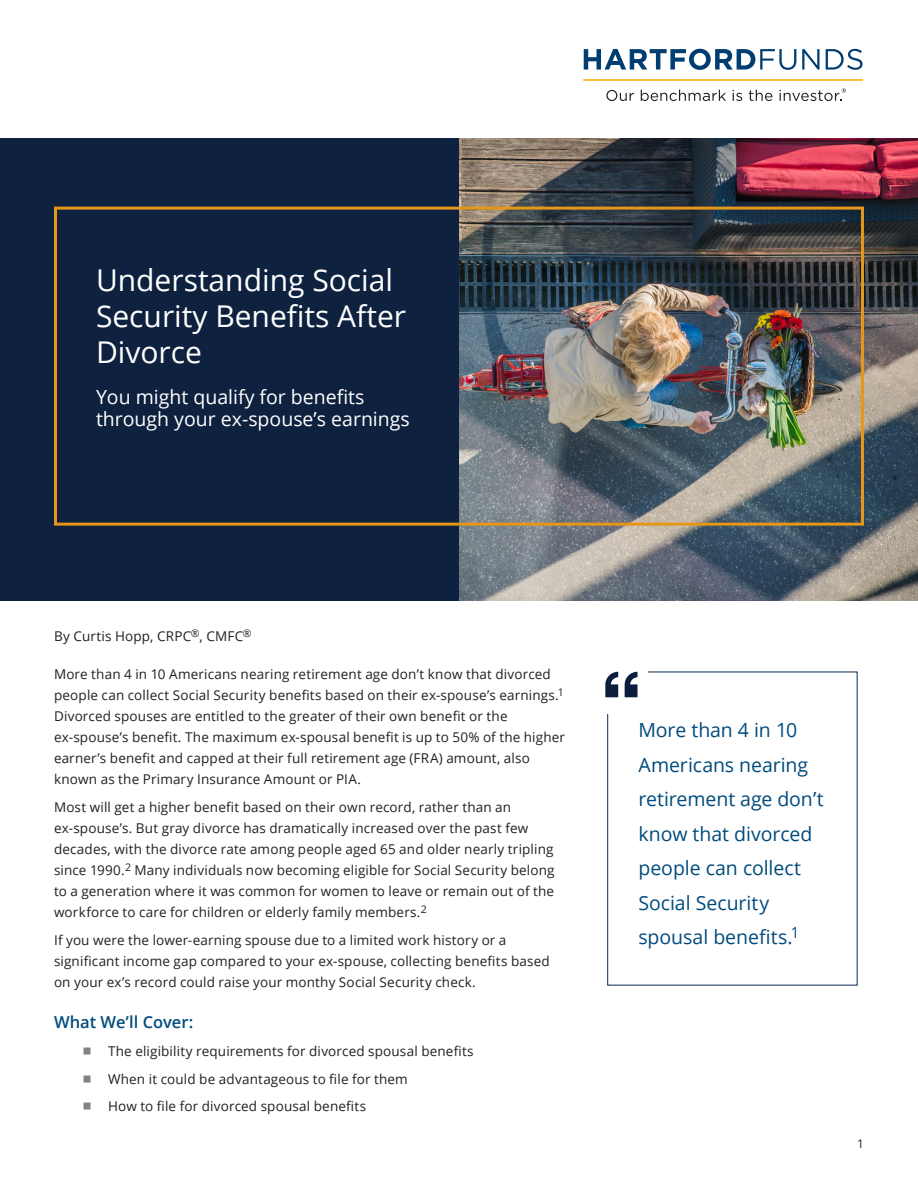
<style>
.page{position:relative;width:918px;height:1188px;background:#fff}
.page>*{position:absolute;margin:0;border:0;box-sizing:border-box;transform-origin:0 0}
.heading{font:30px/36px "Open Sans";color:#fff}
.text{font:19.5px/34.5px "Open Sans";letter-spacing:-.005em;color:#004b7d}
.heading-2{font:19.5px/22.5px "Open Sans";color:#fff}
.text-2{font:600 16.5px "Open Sans";color:#004b7d}
.text-3{font:13.5px/21px "Open Sans";letter-spacing:.01em;color:#231f20}
.Quote_Don{font:12px "Open Sans";color:#231f20}
</style>
<div class="page">
<svg style="left:584px;top:49px;width:212px;height:21px"></svg>
<svg style="left:802px;top:49px;width:18px;height:21px"></svg>
<svg style="left:826px;top:49px;width:37px;height:21px"></svg>
<hr style="left:583px;top:79px;width:280px;height:2px;background:#ffa700">
<svg style="left:606px;top:90px;width:28px;height:11px"></svg>
<svg style="left:641px;top:90px;width:85px;height:11px"></svg>
<svg style="left:733px;top:90px;width:9px;height:11px"></svg>
<svg style="left:749px;top:90px;width:23px;height:11px"></svg>
<svg style="left:779px;top:88px;width:67px;height:13px"></svg>
<img style="left:459px;top:138px;width:459px;height:462px">
<div style="left:0;top:138px;width:459px;height:462px;background:#0e213f"></div>
<div style="left:54px;top:207px;width:810px;height:319px;border:3px solid #e69618"></div>
<svg style="left:625px;top:672px;width:13px;height:25px"></svg>
<svg style="left:605px;top:672px;width:13px;height:25px"></svg>
<p class="heading" style="left:96px;top:261px;width:312px">Understanding Social<br>Security Benefits After<br>Divorce</p>
<p class="heading-2" style="left:96px;top:385px;width:315px">You might qualify for benefits through your ex-spouse’s earnings</p>
<p class="text-3" style="left:54px;top:625px;width:199px">By Curtis Hopp, CRPC<sup>®</sup>, CMFC<sup>®</sup></p>
<p class="text-3" style="left:54px;top:664px;width:513px">More than 4 in 10 Americans nearing retirement age don’t know that divorced people can collect Social Security benefits based on their ex-spouse’s earnings.<sup>1<br></sup>Divorced spouses are entitled to the greater of their own benefit or the ex-spouse’s benefit. The maximum ex-spousal benefit is up to 50% of the higher earner’s benefit and capped at their full retirement age (FRA) amount, also known as the Primary Insurance Amount or PIA.</p>
<p class="text-3" style="left:54px;top:796px;width:502px">Most will get a higher benefit based on their own record, rather than an ex-spouse’s. But gray divorce has dramatically increased over the past few decades, with the divorce rate among people aged 65 and older nearly tripling since 1990.<sup>2</sup> Many individuals now becoming eligible for Social Security belong to a generation where it was common for women to leave or remain out of the workforce to care for children or elderly family members.<sup>2</sup></p>
<p class="text-3" style="left:54px;top:929px;width:497px">If you were the lower-earning spouse due to a limited work history or a significant income gap compared to your ex-spouse, collecting benefits based on your ex’s record could raise your monthy Social Security check.</p>
<p class="text-2" style="left:54px;top:1011px;width:141px">What We’ll Cover:</p>
<p class="text-3" style="left:108px;top:1040px;width:367px">The eligibility requirements for divorced spousal benefits</p>
<p class="text-3" style="left:108px;top:1068px;width:301px">When it could be advantageous to file for them</p>
<p class="text-3" style="left:108px;top:1096px;width:260px">How to file for divorced spousal benefits</p>
<p class="text" style="left:638px;top:712px;width:187px">More than 4 in 10<br>Americans nearing retirement age don’t know that divorced people can collect<br>Social Security spousal benefits.<sup>1</sup></p>
<p class="Quote_Don" style="left:857px;top:1135px;width:8px">1</p>
</div>
